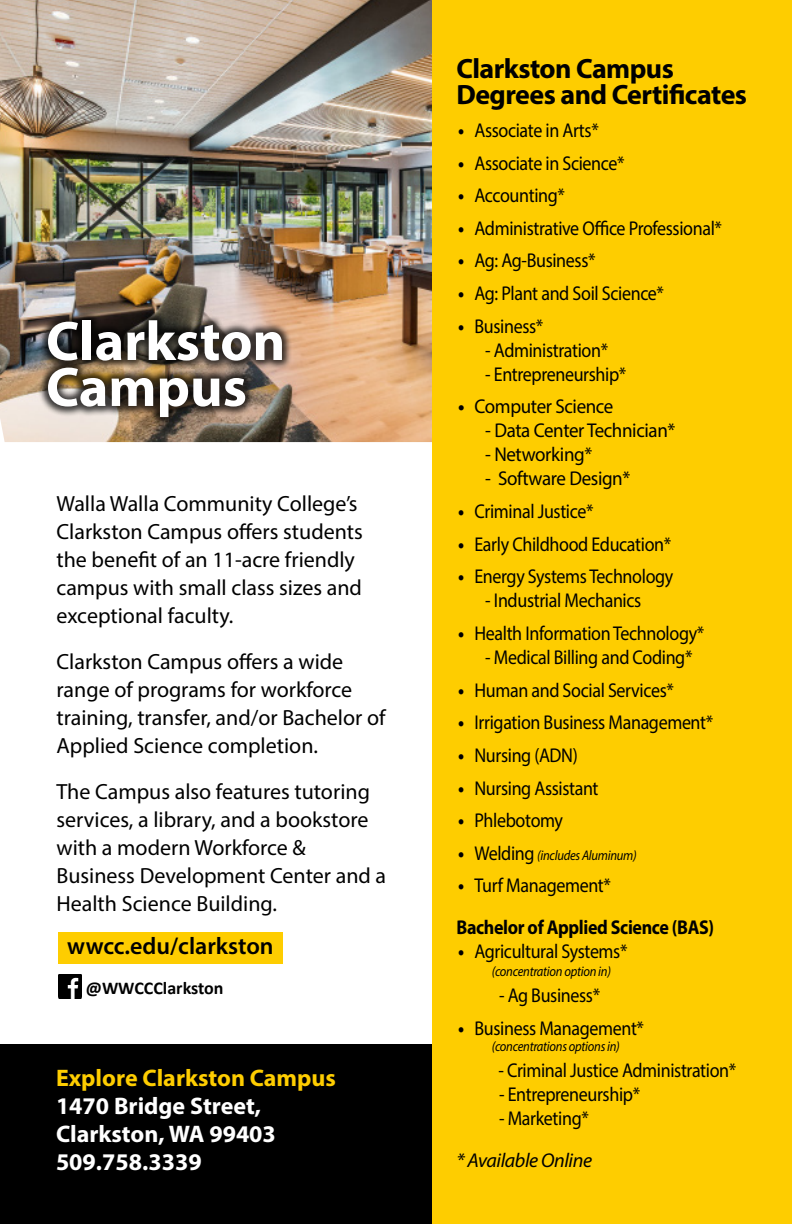
<style>
.page{position:relative;width:792px;height:1224px;background:#fff}
.page>*{position:absolute;margin:0;border:0;box-sizing:border-box;transform-origin:0 0}
.t1{font:700 56px/46px "Myriad Pro";color:#fff}
.t2{font:700 28px/26px "Myriad Pro";letter-spacing:-.02em;color:#000}
.t3{font:700 24px/28px "Myriad Pro";color:#fff}
.t4{font:600 24px "Myriad Pro";color:#000}
.t5{font:22px/28px "Myriad Pro";color:#000}
.t6{font:20px "Myriad Pro";letter-spacing:-.02em;color:#000;scale:.9 1}
.t7{font:20px "Myriad Pro";letter-spacing:-.02em;color:#000;scale:.95 1}
.t8{font:700 20px/42px "Myriad Pro";letter-spacing:-.02em;color:#000;scale:.9 1}
.t9{font:italic 20px/42px "Myriad Pro";letter-spacing:-.02em;color:#000;text-align:right}
.t10{font:700 18px "Calibri";color:#000}
.t11{font:italic 14px "Myriad Pro";letter-spacing:-.02em;color:#000;scale:.9 1}
.s1{color:#fecd00}
.s2{font-weight:700}
.s3{font-weight:700;font-style:normal;font-size:20px}
.s4{font-style:normal;font-size:20px}
.s5{font-weight:400}
.s6{font-style:normal}
</style>
<div class="page">
<img style="left:0;top:0;width:432px;height:442px">
<div style="left:0;top:1044px;width:450px;height:180px;background:#000"></div>
<div style="left:432px;top:0;width:360px;height:1224px;background:#fecd00"></div>
<div style="left:37px;top:310px;width:255px;height:117px;background:#000;opacity:.75"></div>
<div style="left:58px;top:932px;width:225px;height:32px;background:#fecd00"></div>
<img style="left:58px;top:975px;width:24px;height:22px">
<svg style="left:58px;top:997px;width:24px;height:1px"></svg>
<p class="t1" style="left:46px;top:316px;width:241px">Clarkston<br>Campus</p>
<p class="t5" style="left:56px;top:490px;width:308px">Walla Walla Community College’s<br>Clarkston Campus offers students the benefit of an 11-acre friendly campus with small class sizes and exceptional faculty.</p>
<p class="t5" style="left:56px;top:648px;width:331px">Clarkston Campus offers a wide range of programs for workforce training, transfer, and/or Bachelor of Applied Science completion.</p>
<p class="t5" style="left:56px;top:778px;width:331px">The Campus also features tutoring services, a library, and a bookstore with a modern Workforce &amp;<br>Business Development Center and a<br>Health Science Building.</p>
<p class="t4" style="left:67px;top:931px;width:208px">wwcc.edu/clarkston</p>
<p class="t10" style="left:86px;top:977px;width:139px">@WWCCClarkston</p>
<p class="t3" style="left:56px;top:1063px;width:282px"><span class="s1">Explore Clarkston Campus<br></span>1470 Bridge Street,<br>Clarkston, WA 99403<br>509.758.3339</p>
<p class="t2" style="left:456px;top:55px;width:292px">Clarkston Campus<br>Degrees and Certificates</p>
<p class="t6" style="left:458px;top:118px;width:158px"><span class="s2">•</span> Associate in Arts*</p>
<p class="t6" style="left:458px;top:151px;width:186px"><span class="s2">•</span> Associate in Science*</p>
<p class="t6" style="left:458px;top:183px;width:120px"><span class="s2">•</span> Accounting*</p>
<p class="t6" style="left:458px;top:216px;width:295px"><span class="s2">•</span> Administrative Office Professional*</p>
<p class="t6" style="left:458px;top:248px;width:154px"><span class="s2">•</span> Ag: Ag-Business*</p>
<p class="t6" style="left:458px;top:281px;width:230px"><span class="s2">•</span> Ag: Plant and Soil Science*</p>
<p class="t6" style="left:458px;top:314px;width:96px"><span class="s2">•</span> Business*</p>
<p class="t6" style="left:485px;top:338px;width:138px">- Administration*</p>
<p class="t6" style="left:485px;top:362px;width:158px">- Entrepreneurship*</p>
<p class="t7" style="left:458px;top:394px;width:165px"><span class="s2">•</span> Computer Science</p>
<p class="t7" style="left:485px;top:418px;width:202px">- Data Center Technician*</p>
<p class="t7" style="left:485px;top:442px;width:114px">- Networking*</p>
<p class="t7" style="left:485px;top:466px;width:154px">- Software Design*</p>
<p class="t6" style="left:458px;top:499px;width:152px"><span class="s2">•</span> Criminal Justice*</p>
<p class="t6" style="left:458px;top:532px;width:238px"><span class="s2">•</span> Early Childhood Education*</p>
<p class="t6" style="left:458px;top:564px;width:241px"><span class="s2">•</span> Energy Systems Technology</p>
<p class="t6" style="left:485px;top:588px;width:175px">- Industrial Mechanics</p>
<p class="t6" style="left:458px;top:621px;width:275px"><span class="s2">•</span> Health Information Technology*</p>
<p class="t6" style="left:485px;top:645px;width:232px">- Medical Billing and Coding*</p>
<p class="t6" style="left:458px;top:678px;width:241px"><span class="s2">•</span> Human and Social Services*</p>
<p class="t6" style="left:458px;top:710px;width:285px"><span class="s2">•</span> Irrigation Business Management*</p>
<p class="t6" style="left:458px;top:743px;width:134px"><span class="s2">•</span> Nursing (ADN)</p>
<p class="t6" style="left:458px;top:775px;width:157px"><span class="s2">•</span> Nursing Assistant</p>
<p class="t6" style="left:458px;top:808px;width:118px"><span class="s2">•</span> Phlebotomy</p>
<p class="t11" style="left:458px;top:846px;width:200px"><span class="s3">•</span> <span class="s4">Welding</span> (includes Aluminum)</p>
<p class="t8" style="left:456px;top:864px;width:288px">• <span class="s5">Turf Management*<br></span>Bachelor of Applied Science (BAS)</p>
<p class="t6" style="left:458px;top:939px;width:190px"><span class="s2">•</span> Agricultural Systems*</p>
<p class="t11" style="left:492px;top:963px;width:134px">(concentration option in)</p>
<p class="t6" style="left:499px;top:983px;width:114px">- Ag Business*</p>
<p class="t6" style="left:458px;top:1016px;width:208px"><span class="s2">•</span> Business Management*</p>
<p class="t11" style="left:492px;top:1038px;width:144px">(concentrations options in)</p>
<p class="t6" style="left:498px;top:1058px;width:266px">- Criminal Justice Administration*</p>
<p class="t6" style="left:499px;top:1082px;width:158px">- Entrepreneurship*</p>
<p class="t9" style="left:456px;top:1097px;width:137px"><span class="s6">- Marketing*<br></span>* Available Online</p>
</div>
